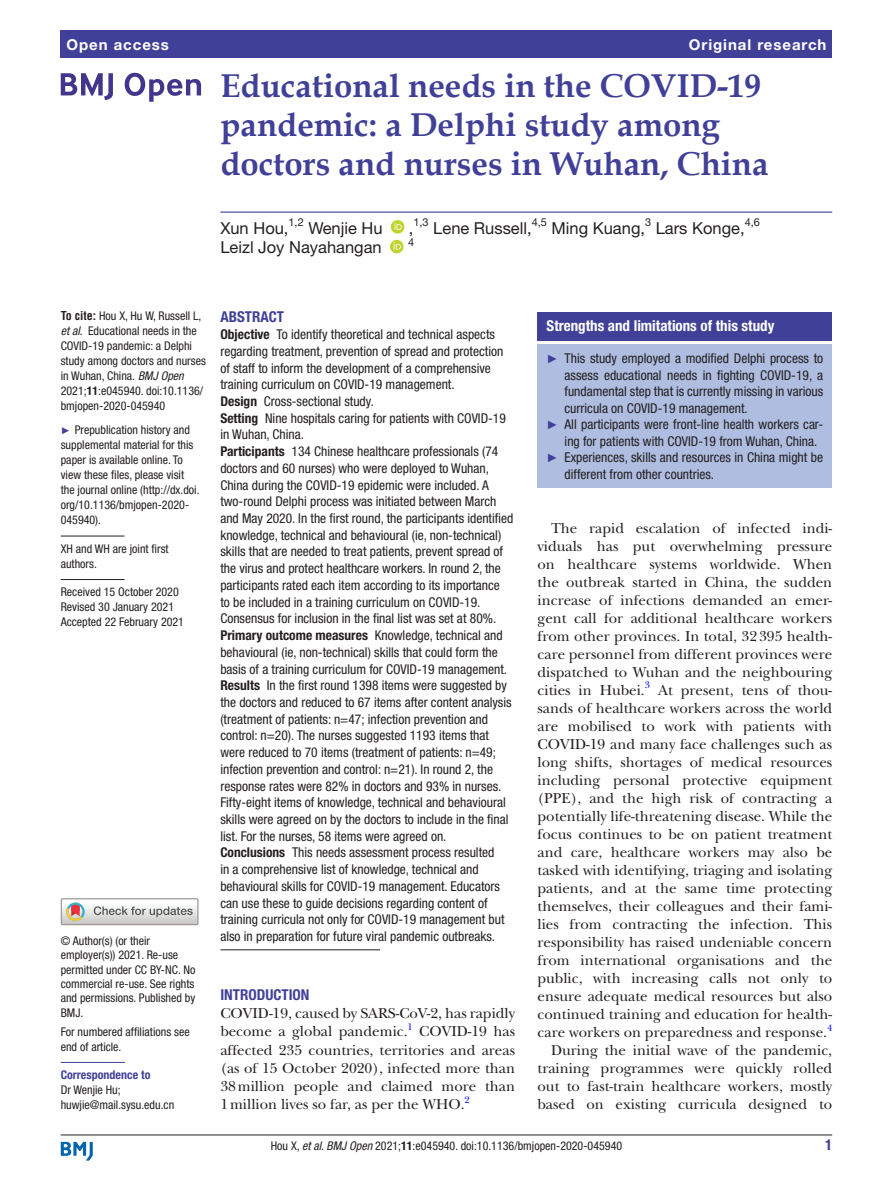
<style>
.page{position:relative;width:893px;height:1191px;background:#fff}
.page>*{position:absolute;margin:0;border:0;box-sizing:border-box;transform-origin:0 0}
.t1{font:700 33px/39px "Book Antiqua";color:#414099}
.t2{font:16.5px "Helvetica Neue LT Std";color:#231f20}
.t3{font:15px/18px "New Baskerville";color:#231f20;text-align:justify}
.t4{font:700 condensed 15px "Helvetica Neue LT Std";color:#fff}
.t5{font:700 15px "Helvetica Neue LT Std";letter-spacing:.065em;color:#fff}
.t6{font:700 condensed 15px "Helvetica Neue LT Std";color:#414099}
.t7{font:condensed 13.5px/16.6px "Helvetica Neue LT Std";color:#231f20}
.t8{font:condensed 12px/15px "Helvetica Neue LT Std";color:#231f20}
.t9{font:700 condensed 12px "Helvetica Neue LT Std";color:#414099}
.t10{font:10.95px "Helvetica Neue LT Std";color:#231f20}
.t11{font:9.9px "New Baskerville";color:#00f}
.s1{font-family:"Helvetica LT Std";font-weight:700}
.s2{font-style:italic}
.s3{font-weight:700}
.s4{font-family:"Arial";font-stretch:normal;font-size:9.75px;color:#414099}
.s5{font-family:"Arial";font-stretch:normal;font-size:12px;color:#414099}
</style>
<div class="page">
<hr style="left:61px;top:1134px;width:771px;height:1px;background:#231f20">
<svg style="left:61px;top:1141px;width:32px;height:19px"></svg>
<div style="left:61px;top:31px;width:771px;height:27px;background:#414099"></div>
<hr style="left:220px;top:211px;width:612px;height:2px;background:#414099">
<svg style="left:391px;top:220px;width:13px;height:14px"></svg>
<svg style="left:390px;top:240px;width:13px;height:13px"></svg>
<hr style="left:61px;top:535px;width:64px;height:1px;background:#231f20">
<hr style="left:61px;top:579px;width:64px;height:1px;background:#231f20">
<hr style="left:61px;top:1062px;width:64px;height:1px;background:#414099">
<svg style="left:61px;top:73px;width:52px;height:27px"></svg>
<svg style="left:125px;top:73px;width:76px;height:29px"></svg>
<div style="left:61px;top:898px;width:138px;height:27px;border:1px solid #969090"></div>
<svg style="left:61px;top:898px;width:137px;height:26px"></svg>
<hr style="left:220px;top:949px;width:160px;height:1px;background:#231f20">
<div style="left:538px;top:312px;width:294px;height:28px;background:#414099"></div>
<div style="left:538px;top:344px;width:294px;height:144px;background:#afbde1"></div>
<p class="t5" style="left:66px;top:35px;width:104px">Open access</p>
<p class="t5" style="left:689px;top:35px;width:139px">Original research</p>
<h1 class="t1" style="left:220px;top:66px;width:550px">Educational needs in the COVID-19 pandemic: a Delphi study among doctors and nurses in Wuhan, China</h1>
<p class="t2" style="left:220px;top:218px;width:70px">Xun Hou,</p>
<p class="t10" style="left:289px;top:216px;width:17px">1,2</p>
<p class="t2" style="left:308px;top:218px;width:76px">Wenjie Hu</p>
<p class="t2" style="left:409px;top:218px;width:6px">,</p>
<p class="t10" style="left:413px;top:216px;width:17px">1,3</p>
<p class="t2" style="left:433px;top:218px;width:100px">Lene Russell,</p>
<p class="t10" style="left:532px;top:216px;width:17px">4,5</p>
<p class="t2" style="left:551px;top:218px;width:95px">Ming Kuang,</p>
<p class="t10" style="left:645px;top:216px;width:8px">3</p>
<p class="t2" style="left:656px;top:218px;width:90px">Lars Konge,</p>
<p class="t10" style="left:745px;top:216px;width:17px">4,6</p>
<p class="t2" style="left:220px;top:238px;width:163px">Leizl Joy Nayahangan</p>
<p class="t10" style="left:408px;top:235px;width:8px">4</p>
<p class="t8" style="left:61px;top:308px;width:147px"><span class="s1">To cite:</span> Hou X, Hu W, Russell L, <span class="s2">et al</span>. Educational needs in the<br>COVID-19 pandemic: a Delphi study among doctors and nurses in Wuhan, China. <span class="s2">BMJ Open<br></span>2021;<span class="s3">11</span>:e045940. doi:10.1136/ bmjopen-2020-045940</p>
<p class="t8" style="left:61px;top:422px;width:140px"><span class="s4">►</span> Prepublication history and supplemental material for this paper is available online. To view these files, please visit the journal online (http://dx.doi. org/10.1136/bmjopen-2020-<br>045940).</p>
<p class="t8" style="left:61px;top:541px;width:109px">XH and WH are joint first authors.</p>
<p class="t8" style="left:61px;top:584px;width:125px">Received 15 October 2020<br>Revised 30 January 2021<br>Accepted 22 February 2021</p>
<p class="t8" style="left:61px;top:933px;width:136px;line-height:14.4px">© Author(s) (or their employer(s)) 2021. Re-use permitted under CC BY-NC. No commercial re-use. See rights and permissions. Published by<br>BMJ.</p>
<p class="t8" style="left:61px;top:1024px;width:130px">For numbered affiliations see end of article.</p>
<p class="t9" style="left:61px;top:1067px;width:91px">Correspondence to</p>
<p class="t8" style="left:61px;top:1082px;width:115px">Dr Wenjie Hu; huwjie@mail.sysu.edu.cn</p>
<p class="t6" style="left:220px;top:308px;width:65px">ABSTRACT</p>
<p class="t7" style="left:220px;top:326px;width:294px"><span class="s3">Objective</span> To identify theoretical and technical aspects regarding treatment, prevention of spread and protection of staff to inform the development of a comprehensive training curriculum on COVID-19 management.<br><span class="s3">Design</span> Cross-sectional study.<br><span class="s3">Setting</span> Nine hospitals caring for patients with COVID-19 in Wuhan, China.<br><span class="s3">Participants</span> 134 Chinese healthcare professionals (74 doctors and 60 nurses) who were deployed to Wuhan, China during the COVID-19 epidemic were included. A two-round Delphi process was initiated between March and May 2020. In the first round, the participants identified knowledge, technical and behavioural (ie, non-technical) skills that are needed to treat patients, prevent spread of the virus and protect healthcare workers. In round 2, the participants rated each item according to its importance<br>to be included in a training curriculum on COVID-19.<br>Consensus for inclusion in the final list was set at 80%.<br><span class="s3">Primary outcome measures</span> Knowledge, technical and behavioural (ie, non-technical) skills that could form the basis of a training curriculum for COVID-19 management.<br><span class="s3">Results</span> In the first round 1398 items were suggested by the doctors and reduced to 67 items after content analysis (treatment of patients: n=47; infection prevention and control: n=20). The nurses suggested 1193 items that were reduced to 70 items (treatment of patients: n=49; infection prevention and control: n=21). In round 2, the response rates were 82% in doctors and 93% in nurses.<br>Fifty-eight items of knowledge, technical and behavioural skills were agreed on by the doctors to include in the final list. For the nurses, 58 items were agreed on.<br><span class="s3">Conclusions</span> This needs assessment process resulted<br>in a comprehensive list of knowledge, technical and behavioural skills for COVID-19 management. Educators can use these to guide decisions regarding content of training curricula not only for COVID-19 management but also in preparation for future viral pandemic outbreaks.</p>
<p class="t6" style="left:220px;top:985px;width:91px">INTRODUCTION</p>
<p class="t3" style="left:220px;top:1004px;width:296px">COVID-19, caused by SARS-CoV-2, has rapidly become a global pandemic.</p>
<p class="t11" style="left:408px;top:1020px;width:7px">1</p>
<p class="t3" style="left:220px;top:1022px;width:296px;text-indent:199px">COVID-19 has affected 235 countries, territories and areas (as of 15 October 2020), infected more than 38million people and claimed more than 1million lives so far, as per the WHO.</p>
<p class="t11" style="left:465px;top:1093px;width:7px">2</p>
<p class="t4" style="left:547px;top:317px;width:229px">Strengths and limitations of this study</p>
<p class="t7" style="left:547px;top:350px;width:278px"><span class="s5">►</span> This study employed a modified Delphi process to</p>
<p class="t7" style="left:565px;top:366px;width:260px">assess educational needs in fighting COVID-19, a</p>
<p class="t7" style="left:565px;top:383px;width:260px">fundamental step that is currently missing in various</p>
<p class="t7" style="left:565px;top:399px;width:185px">curricula on COVID-19 management.</p>
<p class="t7" style="left:547px;top:416px;width:278px"><span class="s5">►</span> All participants were front-line health workers car-</p>
<p class="t7" style="left:565px;top:432px;width:254px">ing for patients with COVID-19 from Wuhan, China.</p>
<p class="t7" style="left:547px;top:449px;width:278px"><span class="s5">►</span> Experiences, skills and resources in China might be</p>
<p class="t7" style="left:565px;top:465px;width:151px">different from other countries.</p>
<p class="t3" style="left:538px;top:519px;width:296px;text-indent:14px">The rapid escalation of infected indi&shy;viduals has put overwhelming pressure on healthcare systems worldwide. When the outbreak started in China, the sudden increase of infections demanded an emer&shy;gent call for additional healthcare workers from other provinces. In total, 32395 health&shy;care personnel from different provinces were dispatched to Wuhan and the neighbouring cities in Hubei.</p>
<p class="t11" style="left:645px;top:679px;width:7px">3</p>
<p class="t3" style="left:538px;top:681px;width:296px;text-indent:121px">At present, tens of thou&shy;sands of healthcare workers across the world are mobilised to work with patients with COVID-19 and many face challenges such as long shifts, shortages of medical resources including personal protective equipment (PPE), and the high risk of contracting a potentially life-threatening disease. While the focus continues to be on patient treatment and care, healthcare workers may also be tasked with identifying, triaging and isolating patients, and at the same time protecting themselves, their colleagues and their fami&shy;lies from contracting the infection. This responsibility has raised undeniable concern from international organisations and the public, with increasing calls not only to ensure adequate medical resources but also continued training and education for health&shy;care workers on preparedness and response.</p>
<p class="t11" style="left:827px;top:1021px;width:7px">4</p>
<p class="t3" style="left:538px;top:1041px;width:296px;text-indent:14px">During the initial wave of the pandemic, training programmes were quickly rolled out to fast-train healthcare workers, mostly based on existing curricula designed to</p>
<p class="t8" style="left:271px;top:1137px;width:353px">Hou X, <span class="s2">et al</span>. <span class="s2">BMJ Open</span> 2021;<span class="s3">11</span>:e045940. doi:10.1136/bmjopen-2020-045940</p>
<p class="t6" style="left:825px;top:1135px;width:9px">1</p>
</div>
